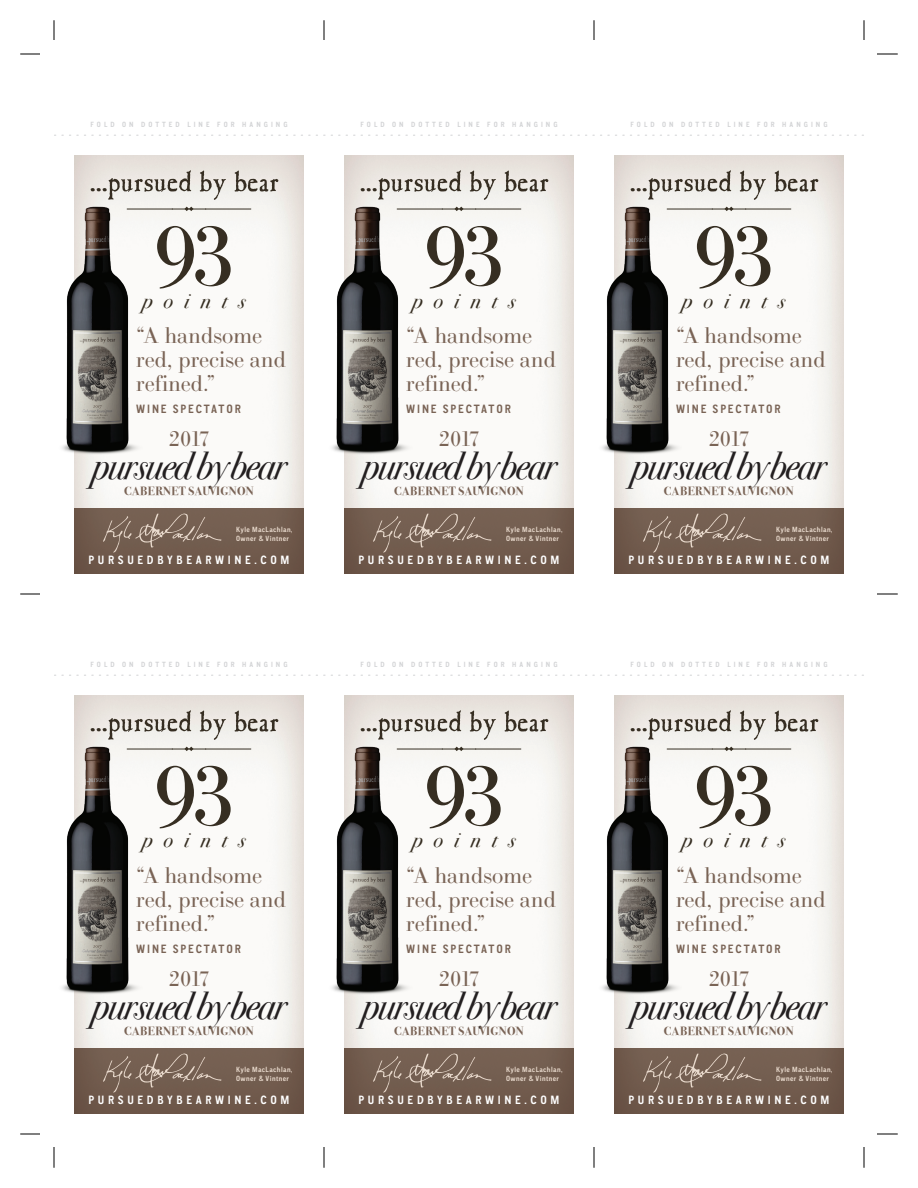
<style>
.page{position:relative;width:918px;height:1188px;background:#fff}
.page>*{position:absolute;margin:0;border:0;box-sizing:border-box;transform-origin:0 0}
.t1{font:89.1px "LTC Bodoni 175";letter-spacing:-.075em;color:#362e22}
.t2{font:italic 39px "Bodoni Svty Two ITCTT";letter-spacing:-.03em;color:#231f20;scale:.9 1}
.t3{font:22.5px/24px "LTC Bodoni 175";color:#796355}
.t4{font:italic 21px "Bodoni Svty Two ITCTT";letter-spacing:.525em;color:#362e22}
.t5{font:700 12px "CA Normal";letter-spacing:.305em;color:#fff}
.t6{font:700 12px "Bodoni Svty Two ITCTT";letter-spacing:.025em;color:#796355}
.t7{font:700 12px "CA Normal";letter-spacing:.155em;color:#796355}
.t8{font:700 7.5px/9px "CA Normal";letter-spacing:.05em;color:#e8d9cc}
.t9{font:700 7.5px "CA Normal";letter-spacing:.405em;color:#d1d2d4}
</style>
<div class="page">
<hr style="left:20px;top:594px;width:878px;height:1px;background:#000">
<hr style="left:20px;top:54px;width:878px;height:1px;background:#000">
<hr style="left:20px;top:1134px;width:878px;height:1px;background:#000">
<hr style="left:324px;top:20px;width:1px;height:1148px;background:#000">
<hr style="left:864px;top:20px;width:1px;height:1148px;background:#000">
<hr style="left:54px;top:20px;width:1px;height:1148px;background:#000">
<hr style="left:594px;top:20px;width:1px;height:1148px;background:#000">
<div style="left:40px;top:40px;width:838px;height:1108px;background:#fff"></div>
<img style="left:74px;top:155px;width:230px;height:354px">
<svg style="left:91px;top:170px;width:187px;height:30px"></svg>
<div style="left:74px;top:509px;width:230px;height:65px;background:#6f594b"></div>
<hr style="left:127px;top:209px;width:124px;height:1px;background:#362e22">
<svg style="left:185px;top:207px;width:8px;height:4px"></svg>
<svg style="left:103px;top:513px;width:119px;height:39px"></svg>
<img style="left:74px;top:695px;width:230px;height:354px">
<svg style="left:91px;top:710px;width:187px;height:30px"></svg>
<div style="left:74px;top:1049px;width:230px;height:65px;background:#6f594b"></div>
<hr style="left:127px;top:749px;width:124px;height:1px;background:#362e22">
<svg style="left:185px;top:747px;width:8px;height:4px"></svg>
<svg style="left:103px;top:1053px;width:119px;height:39px"></svg>
<img style="left:344px;top:155px;width:230px;height:354px">
<svg style="left:361px;top:170px;width:187px;height:30px"></svg>
<div style="left:344px;top:509px;width:230px;height:65px;background:#6f594b"></div>
<hr style="left:397px;top:209px;width:124px;height:1px;background:#362e22">
<svg style="left:455px;top:207px;width:8px;height:4px"></svg>
<svg style="left:373px;top:513px;width:119px;height:39px"></svg>
<img style="left:344px;top:695px;width:230px;height:354px">
<svg style="left:361px;top:710px;width:187px;height:30px"></svg>
<div style="left:344px;top:1049px;width:230px;height:65px;background:#6f594b"></div>
<hr style="left:397px;top:749px;width:124px;height:1px;background:#362e22">
<svg style="left:455px;top:747px;width:8px;height:4px"></svg>
<svg style="left:373px;top:1053px;width:119px;height:39px"></svg>
<img style="left:614px;top:155px;width:230px;height:354px">
<svg style="left:631px;top:170px;width:187px;height:30px"></svg>
<div style="left:614px;top:509px;width:230px;height:65px;background:#6f594b"></div>
<hr style="left:667px;top:209px;width:124px;height:1px;background:#362e22">
<svg style="left:725px;top:207px;width:8px;height:4px"></svg>
<svg style="left:643px;top:513px;width:119px;height:39px"></svg>
<img style="left:614px;top:695px;width:230px;height:354px">
<svg style="left:631px;top:710px;width:187px;height:30px"></svg>
<div style="left:614px;top:1049px;width:230px;height:65px;background:#6f594b"></div>
<hr style="left:667px;top:749px;width:124px;height:1px;background:#362e22">
<svg style="left:725px;top:747px;width:8px;height:4px"></svg>
<svg style="left:643px;top:1053px;width:119px;height:39px"></svg>
<img style="left:62px;top:203px;width:80px;height:256px">
<img style="left:62px;top:743px;width:80px;height:256px">
<img style="left:332px;top:203px;width:80px;height:256px">
<img style="left:332px;top:743px;width:80px;height:256px">
<img style="left:602px;top:203px;width:80px;height:256px">
<img style="left:602px;top:743px;width:80px;height:256px">
<svg style="left:54px;top:135px;width:810px;height:1px"></svg>
<svg style="left:54px;top:675px;width:810px;height:1px"></svg>
<p class="t9" style="left:91px;top:119px;width:199px">FOLD ON DOTTED LINE FOR HANGING</p>
<h1 class="t1" style="left:154px;top:205px;width:84px">93</h1>
<p class="t4" style="left:142px;top:282px;width:105px">points</p>
<p class="t3" style="left:136px;top:324px;width:151px">“A handsome red, precise and refined.”</p>
<p class="t7" style="left:136px;top:401px;width:106px">WINE SPECTATOR</p>
<p class="t3" style="left:169px;top:427px;width:42px">2017</p>
<h2 class="t2" style="left:92px;top:432px;width:217px">pursued by bear</h2>
<p class="t6" style="left:124px;top:481px;width:131px">CABERNET SAUVIGNON</p>
<p class="t8" style="left:236px;top:525px;width:58px">Kyle MacLachlan,<br>Owner &amp; Vintner</p>
<p class="t5" style="left:89px;top:552px;width:203px">PURSUEDBYBEARWINE.COM</p>
<p class="t9" style="left:91px;top:659px;width:199px">FOLD ON DOTTED LINE FOR HANGING</p>
<h1 class="t1" style="left:154px;top:745px;width:84px">93</h1>
<p class="t4" style="left:142px;top:822px;width:105px">points</p>
<p class="t3" style="left:136px;top:864px;width:151px">“A handsome red, precise and refined.”</p>
<p class="t7" style="left:136px;top:941px;width:106px">WINE SPECTATOR</p>
<p class="t3" style="left:169px;top:967px;width:42px">2017</p>
<h2 class="t2" style="left:92px;top:971px;width:217px">pursued by bear</h2>
<p class="t6" style="left:124px;top:1021px;width:131px">CABERNET SAUVIGNON</p>
<p class="t8" style="left:236px;top:1065px;width:58px">Kyle MacLachlan,<br>Owner &amp; Vintner</p>
<p class="t5" style="left:89px;top:1092px;width:203px">PURSUEDBYBEARWINE.COM</p>
<p class="t9" style="left:361px;top:119px;width:199px">FOLD ON DOTTED LINE FOR HANGING</p>
<h1 class="t1" style="left:424px;top:205px;width:84px">93</h1>
<p class="t4" style="left:412px;top:282px;width:105px">points</p>
<p class="t3" style="left:406px;top:324px;width:151px">“A handsome red, precise and refined.”</p>
<p class="t7" style="left:406px;top:401px;width:106px">WINE SPECTATOR</p>
<p class="t3" style="left:439px;top:427px;width:42px">2017</p>
<h2 class="t2" style="left:362px;top:432px;width:217px">pursued by bear</h2>
<p class="t6" style="left:394px;top:481px;width:131px">CABERNET SAUVIGNON</p>
<p class="t8" style="left:506px;top:525px;width:58px">Kyle MacLachlan,<br>Owner &amp; Vintner</p>
<p class="t5" style="left:359px;top:552px;width:203px">PURSUEDBYBEARWINE.COM</p>
<p class="t9" style="left:361px;top:659px;width:199px">FOLD ON DOTTED LINE FOR HANGING</p>
<h1 class="t1" style="left:424px;top:745px;width:84px">93</h1>
<p class="t4" style="left:412px;top:822px;width:105px">points</p>
<p class="t3" style="left:406px;top:864px;width:151px">“A handsome red, precise and refined.”</p>
<p class="t7" style="left:406px;top:941px;width:106px">WINE SPECTATOR</p>
<p class="t3" style="left:439px;top:967px;width:42px">2017</p>
<h2 class="t2" style="left:362px;top:971px;width:217px">pursued by bear</h2>
<p class="t6" style="left:394px;top:1021px;width:131px">CABERNET SAUVIGNON</p>
<p class="t8" style="left:506px;top:1065px;width:58px">Kyle MacLachlan,<br>Owner &amp; Vintner</p>
<p class="t5" style="left:359px;top:1092px;width:203px">PURSUEDBYBEARWINE.COM</p>
<p class="t9" style="left:631px;top:119px;width:199px">FOLD ON DOTTED LINE FOR HANGING</p>
<h1 class="t1" style="left:693px;top:205px;width:84px">93</h1>
<p class="t4" style="left:682px;top:282px;width:105px">points</p>
<p class="t3" style="left:676px;top:324px;width:151px">“A handsome red, precise and refined.”</p>
<p class="t7" style="left:676px;top:401px;width:106px">WINE SPECTATOR</p>
<p class="t3" style="left:709px;top:427px;width:42px">2017</p>
<h2 class="t2" style="left:632px;top:432px;width:217px">pursued by bear</h2>
<p class="t6" style="left:664px;top:481px;width:131px">CABERNET SAUVIGNON</p>
<p class="t8" style="left:776px;top:525px;width:58px">Kyle MacLachlan,<br>Owner &amp; Vintner</p>
<p class="t5" style="left:629px;top:552px;width:203px">PURSUEDBYBEARWINE.COM</p>
<p class="t9" style="left:631px;top:659px;width:199px">FOLD ON DOTTED LINE FOR HANGING</p>
<h1 class="t1" style="left:693px;top:745px;width:84px">93</h1>
<p class="t4" style="left:682px;top:822px;width:105px">points</p>
<p class="t3" style="left:676px;top:864px;width:151px">“A handsome red, precise and refined.”</p>
<p class="t7" style="left:676px;top:941px;width:106px">WINE SPECTATOR</p>
<p class="t3" style="left:709px;top:967px;width:42px">2017</p>
<h2 class="t2" style="left:632px;top:971px;width:217px">pursued by bear</h2>
<p class="t6" style="left:664px;top:1021px;width:131px">CABERNET SAUVIGNON</p>
<p class="t8" style="left:776px;top:1065px;width:58px">Kyle MacLachlan,<br>Owner &amp; Vintner</p>
<p class="t5" style="left:629px;top:1092px;width:203px">PURSUEDBYBEARWINE.COM</p>
</div>
